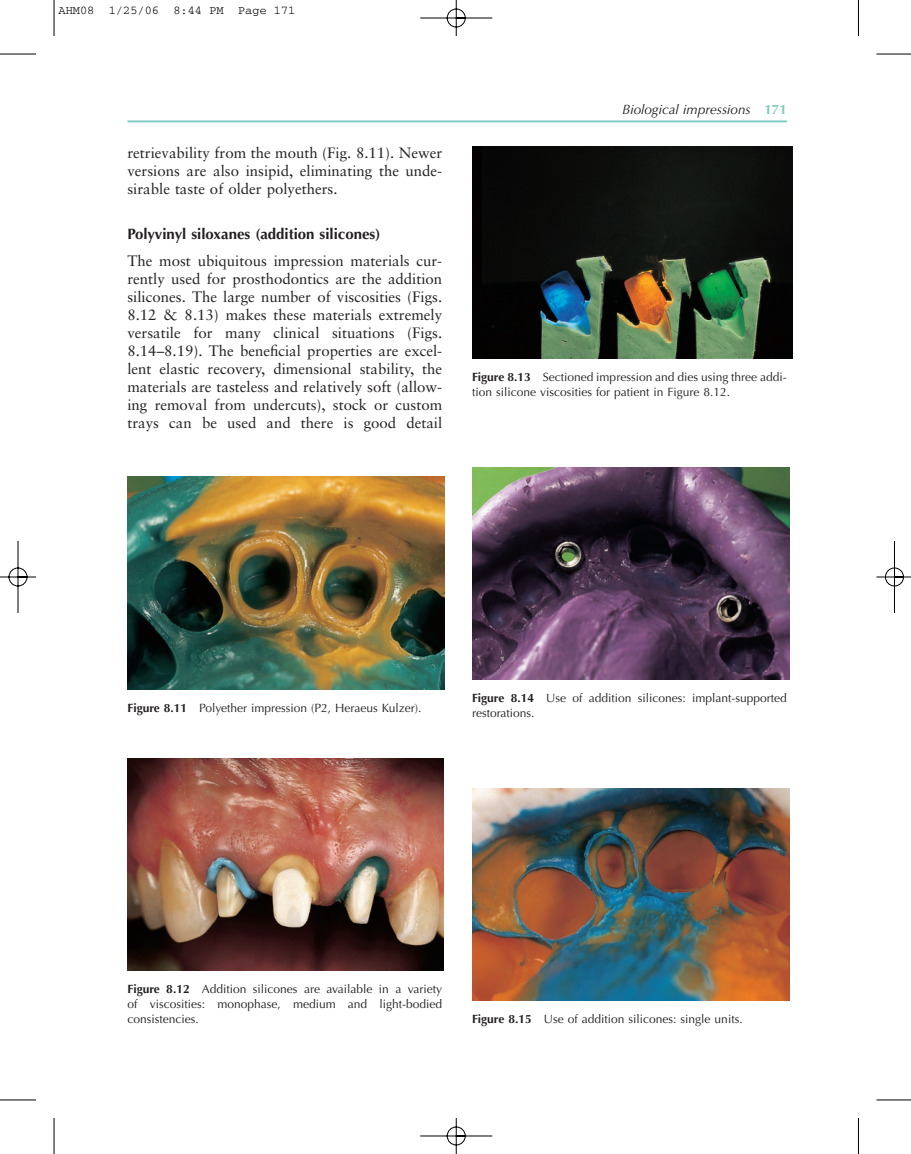
<style>
.page{position:relative;width:911px;height:1154px;background:#fff}
.page>*{position:absolute;margin:0;border:0;box-sizing:border-box;transform-origin:0 0}
.t1{font:15px/18px "Sabon";color:#231f20;text-align:justify}
.t2{font:700 15px "Optima";color:#231f20}
.t3{font:italic 13.5px "Optima";color:#231f20}
.t4{font:12px/15px "Optima";color:#231f20}
.t5{font:12px "Courier";color:#000}
.s1{font-weight:700;font-style:normal;color:#7bcbbf}
.s2{font-weight:700}
</style>
<div class="page">
<img style="left:0;top:0;width:910px;height:1154px">
<p class="t5" style="left:58px;top:6px;width:238px">AHM08 1/25/06 8:44 PM Page 171</p>
<p class="t1" style="left:127px;top:145px;width:316px">retrievability from the mouth (Fig. 8.11). Newer versions are also insipid, eliminating the unde&shy;sirable taste of older polyethers.</p>
<p class="t2" style="left:127px;top:228px;width:254px">Polyvinyl siloxanes (addition silicones)</p>
<p class="t1" style="left:127px;top:253px;width:316px">The most ubiquitous impression materials cur&shy;rently used for prosthodontics are the addition silicones. The large number of viscosities (Figs.<br>8.12 &amp; 8.13) makes these materials extremely versatile for many clinical situations (Figs.<br>8.14–8.19). The beneficial properties are excel&shy;lent elastic recovery, dimensional stability, the materials are tasteless and relatively soft (allow&shy;ing removal from undercuts), stock or custom trays can be used and there is good detail</p>
<p class="t3" style="left:622px;top:104px;width:166px">Biological impressions <span class="s1">171</span></p>
<p class="t4" style="left:472px;top:370px;width:316px"><span class="s2">Figure 8.13</span> Sectioned impression and dies using three addi&shy;tion silicone viscosities for patient in Figure 8.12.</p>
<p class="t4" style="left:127px;top:701px;width:295px"><span class="s2">Figure 8.11</span> Polyether impression (P2, Heraeus Kulzer).</p>
<p class="t4" style="left:472px;top:692px;width:316px"><span class="s2">Figure 8.14</span> Use of addition silicones: implant-supported restorations.</p>
<p class="t4" style="left:127px;top:982px;width:316px;text-align:justify"><span class="s2">Figure 8.12</span> Addition silicones are available in a variety of viscosities: monophase, medium and light-bodied consistencies.</p>
<p class="t4" style="left:472px;top:1012px;width:272px"><span class="s2">Figure 8.15</span> Use of addition silicones: single units.</p>
</div>
